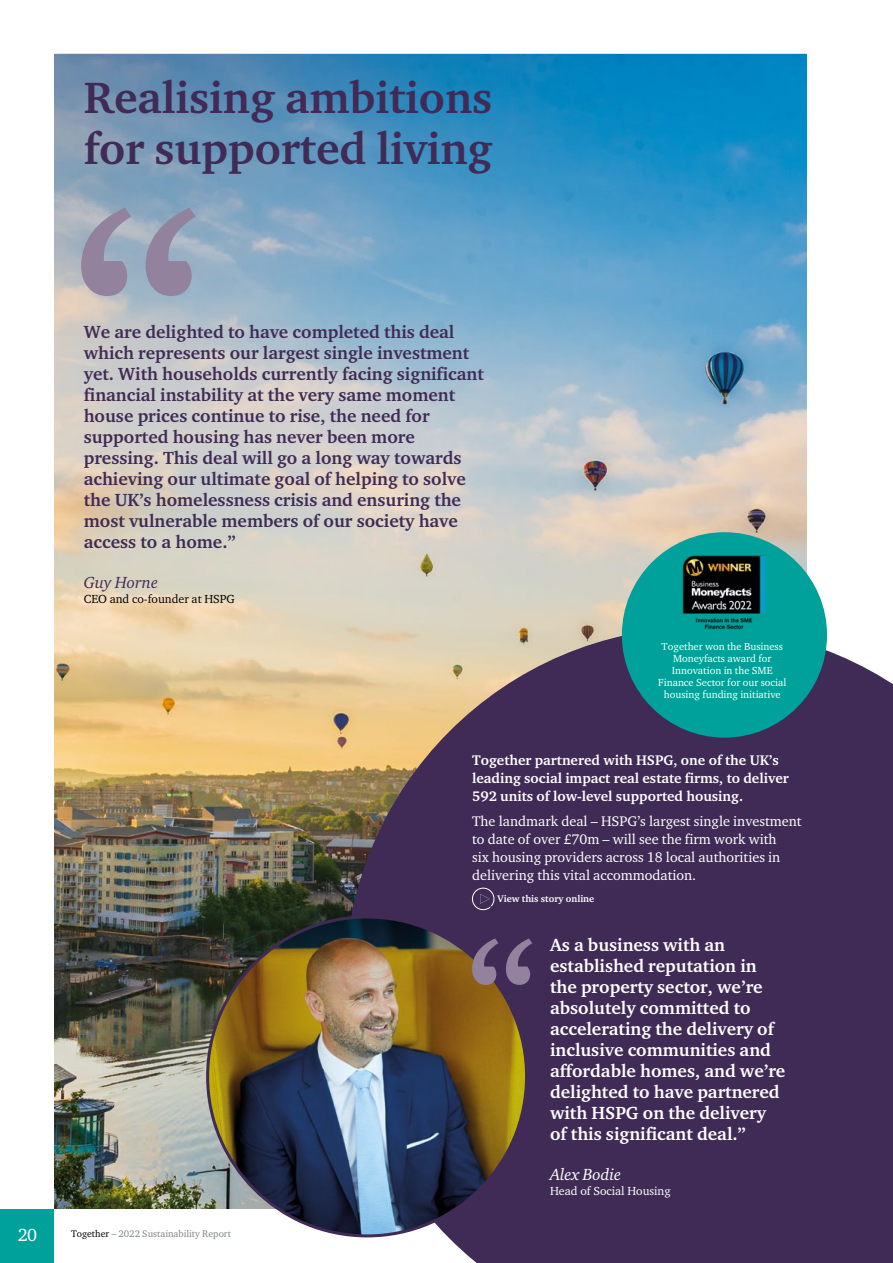
<style>
.page{position:relative;width:893px;height:1263px;background:#fff}
.page>*{position:absolute;margin:0;border:0;box-sizing:border-box;transform-origin:0 0}
.t1{font:700 45px/51px "Charter ITC Pro";color:#402b56}
.t2{font:700 18px/21px "Charter ITC Pro";color:#402b56}
.t3{font:700 18px/21px "Charter ITC Pro";color:#fff}
.t4{font:18px "Charter ITC Pro";color:#fff}
.t5{font:italic 16.5px "Charter ITC Pro";color:#fff}
.t6{font:italic 16.5px "Charter ITC Pro";color:#402b56}
.t7{font:14.25px/18px "Charter ITC Pro";color:#fff}
.t8{font:700 14.25px/18px "Charter ITC Pro";color:#fff}
.t9{font:12px "Charter ITC Pro";color:#000}
.t10{font:12px "Charter ITC Pro";color:#fff}
.t11{font:10.5px/12px "Charter ITC Pro";color:#fff;text-align:center}
.t12{font:9.75px "Charter ITC Pro";color:#7d8583}
.t13{font:700 9.75px "Charter ITC Pro";color:#fff}
.s1{color:#000}
</style>
<div class="page">
<img style="left:54px;top:54px;width:753px;height:1155px">
<svg style="left:345px;top:627px;width:548px;height:636px;background:#523d5f"></svg>
<img style="left:208px;top:917px;width:318px;height:319px;border-radius:159px">
<svg style="left:472px;top:888px;width:22px;height:22px"></svg>
<svg style="left:472px;top:938px;width:60px;height:47px;background:#685475"></svg>
<div style="left:622px;top:532px;width:205px;height:206px;background:#00a19a;border-radius:50%"></div>
<img style="left:683px;top:555px;width:83px;height:74px">
<svg style="left:81px;top:208px;width:115px;height:88px;background:#989bb0"></svg>
<div style="left:0;top:1209px;width:54px;height:54px;background:#00a19a"></div>
<h1 class="t1" style="left:84px;top:72px;width:410px">Realising ambitions for supported living</h1>
<p class="t2" style="left:84px;top:321px;width:402px">We are delighted to have completed this deal which represents our largest single investment yet. With households currently facing significant financial instability at the very same moment house prices continue to rise, the need for supported housing has never been more pressing. This deal will go a long way towards achieving our ultimate goal of helping to solve the UK’s homelessness crisis and ensuring the most vulnerable members of our society have access to a home.”</p>
<p class="t6" style="left:84px;top:573px;width:76px">Guy Horne</p>
<p class="t9" style="left:84px;top:592px;width:153px">CEO and co-founder at HSPG</p>
<p class="t11" style="left:658px;top:640px;width:130px">Together won the Business<br>Moneyfacts award for<br>Innovation in the SME<br>Finance Sector for our social housing funding initiative</p>
<p class="t4" style="left:18px;top:1224px;width:21px">20</p>
<p class="t12" style="left:71px;top:1228px;width:161px"><span class="s1">Together</span> – 2022 Sustainability Report</p>
<p class="t8" style="left:472px;top:751px;width:318px">Together partnered with HSPG, one of the UK’s leading social impact real estate firms, to deliver<br>592 units of low-level supported housing.</p>
<p class="t7" style="left:472px;top:812px;width:331px">The landmark deal – HSPG’s largest single investment to date of over £70m – will see the firm work with<br>six housing providers across 18 local authorities in delivering this vital accommodation.</p>
<p class="t13" style="left:498px;top:893px;width:98px">View this story online</p>
<p class="t3" style="left:550px;top:934px;width:237px">As a business with an established reputation in the property sector, we’re absolutely committed to accelerating the delivery of inclusive communities and affordable homes, and we’re delighted to have partnered with HSPG on the delivery of this significant deal.”</p>
<p class="t5" style="left:550px;top:1164px;width:73px">Alex Bodie</p>
<p class="t10" style="left:550px;top:1183px;width:122px">Head of Social Housing</p>
</div>
